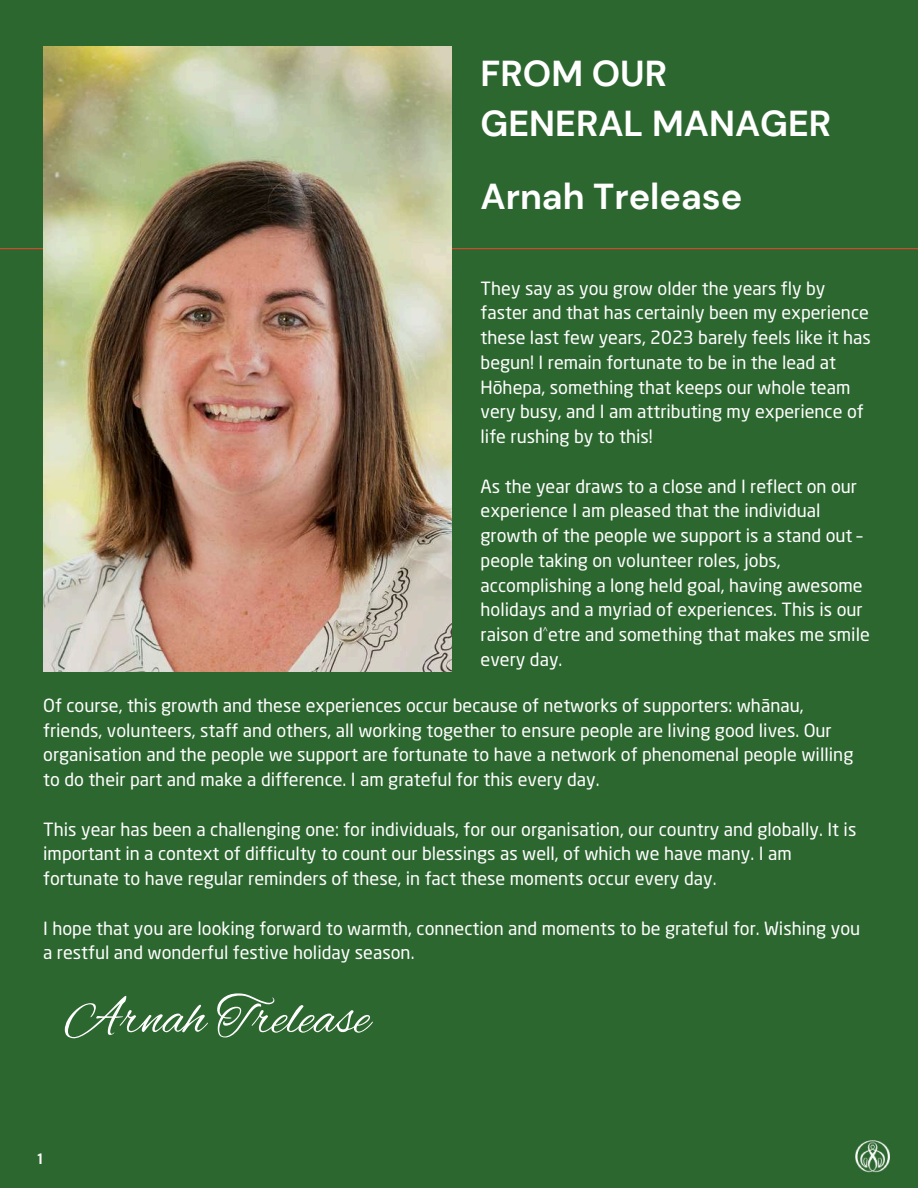
<style>
.page{position:relative;width:918px;height:1188px;background:#2d6730}
.page>*{position:absolute;margin:0;border:0;box-sizing:border-box;transform-origin:0 0}
.t1{font:54px "Alex Brush";color:#fff}
.t2{font:700 36px/49.5px "DM Sans";color:#fff}
.t3{font:18px/24.8px "Neo Sans W1 G";color:#fff}
.t4{font:700 15px "DM Sans";color:#fafafa}
.s1{font-family:"Noto Sans"}
</style>
<div class="page">
<hr style="left:0;top:248px;width:918px;height:1px;background:#db4831">
<img style="left:43px;top:47px;width:409px;height:625px">
<img style="left:855px;top:1140px;width:35px;height:33px">
<h2 class="t2" style="left:481px;top:49px;width:352px">FROM OUR<br>GENERAL MANAGER</h2>
<h2 class="t2" style="left:481px;top:172px;width:263px">Arnah Trelease</h2>
<p class="t3" style="left:481px;top:278px;width:392px">They say as you grow older the years fly by faster and that has certainly been my experience these last few years, 2023 barely feels like it has begun! I remain fortunate to be in the lead at Hōhepa, something that keeps our whole team very busy, and I am attributing my experience of life rushing by to this!</p>
<p class="t3" style="left:481px;top:476px;width:391px">As the year draws to a close and I reflect on our experience I am pleased that the individual growth of the people we support is a stand out – people taking on volunteer roles, jobs, accomplishing a long held goal, having awesome holidays and a myriad of experiences. This is our raison d<span class="s1">˄</span>etre and something that makes me smile every day.</p>
<p class="t3" style="left:43px;top:695px;width:812px">Of course, this growth and these experiences occur because of networks of supporters: whānau, friends, volunteers, staff and others, all working together to ensure people are living good lives. Our organisation and the people we support are fortunate to have a network of phenomenal people willing to do their part and make a difference. I am grateful for this every day.</p>
<p class="t3" style="left:43px;top:818px;width:815px">This year has been a challenging one: for individuals, for our organisation, our country and globally. It is important in a context of difficulty to count our blessings as well, of which we have many. I am fortunate to have regular reminders of these, in fact these moments occur every day.</p>
<p class="t3" style="left:43px;top:917px;width:819px">I hope that you are looking forward to warmth, connection and moments to be grateful for. Wishing you a restful and wonderful festive holiday season.</p>
<h1 class="t1" style="left:65px;top:987px;width:306px">Arnah Trelease</h1>
<p class="t4" style="left:38px;top:1149px;width:7px">1</p>
</div>
